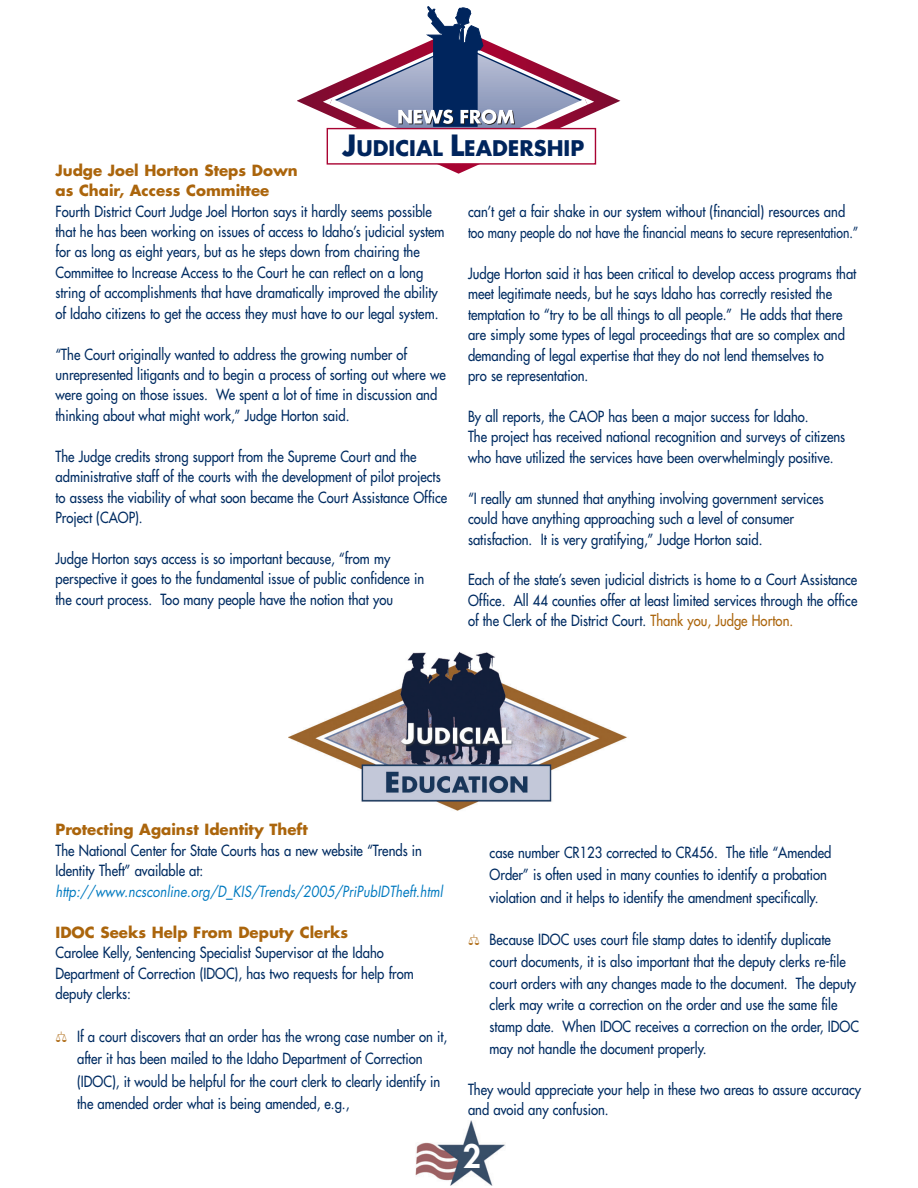
<style>
.page{position:relative;width:918px;height:1188px;background:#fff}
.page>*{position:absolute;margin:0;border:0;box-sizing:border-box;transform-origin:0 0}
.t1{font:800 31.5px "Futura";color:#fff}
.t2{font:700 21px "Futura";color:#00255d}
.t3{font:15px/20.4px "Futura";color:#002c62;scale:.87 1}
.t4{font:700 15px/20.1px "Futura";color:#ab650c}
.t5{font:15px "Futura";color:#007ac0;scale:.87 1}
.s1{font-size:28.5px}
.s2{color:#ab650c}
</style>
<div class="page">
<img style="left:415px;top:1121px;width:90px;height:64px">
<svg style="left:297px;top:89px;width:323px;height:85px"></svg>
<svg style="left:327px;top:128px;width:269px;height:37px"></svg>
<svg style="left:323px;top:6px;width:271px;height:158px"></svg>
<img style="left:288px;top:651px;width:339px;height:160px">
<h2 class="t2" style="left:343px;top:139px;width:243px"><span class="s1">J</span>UDICIAL <span class="s1">L</span>EADERSHIP</h2>
<p class="t4" style="left:56px;top:162px;width:244px">Judge Joel Horton Steps Down as Chair, Access Committee</p>
<p class="t3" style="left:56px;top:202px;width:449px">Fourth District Court Judge Joel Horton says it hardly seems possible that he has been working on issues of access to Idaho’s judicial system for as long as eight years, but as he steps down from chairing the Committee to Increase Access to the Court he can reflect on a long string of accomplishments that have dramatically improved the ability of Idaho citizens to get the access they must have to our legal system.</p>
<p class="t3" style="left:56px;top:345px;width:450px">“The Court originally wanted to address the growing number of unrepresented litigants and to begin a process of sorting out where we were going on those issues. We spent a lot of time in discussion and thinking about what might work,” Judge Horton said.</p>
<p class="t3" style="left:56px;top:447px;width:452px">The Judge credits strong support from the Supreme Court and the administrative staff of the courts with the development of pilot projects to assess the viability of what soon became the Court Assistance Office Project (CAOP).</p>
<p class="t3" style="left:56px;top:549px;width:425px">Judge Horton says access is so important because, “from my perspective it goes to the fundamental issue of public confidence in the court process. Too many people have the notion that you</p>
<p class="t3" style="left:468px;top:203px;width:450px">can’t get a fair shake in our system without (financial) resources and too many people do not have the financial means to secure representation.”</p>
<p class="t3" style="left:468px;top:264px;width:448px">Judge Horton said it has been critical to develop access programs that meet legitimate needs, but he says Idaho has correctly resisted the temptation to “try to be all things to all people.” He adds that there are simply some types of legal proceedings that are so complex and demanding of legal expertise that they do not lend themselves to<br>pro se representation.</p>
<p class="t3" style="left:468px;top:407px;width:435px">By all reports, the CAOP has been a major success for Idaho.<br>The project has received national recognition and surveys of citizens who have utilized the services have been overwhelmingly positive.</p>
<p class="t3" style="left:468px;top:489px;width:410px">“I really am stunned that anything involving government services could have anything approaching such a level of consumer satisfaction. It is very gratifying,” Judge Horton said.</p>
<p class="t3" style="left:468px;top:571px;width:449px;text-align:justify">Each of the state’s seven judicial districts is home to a Court Assistance Office. All 44 counties offer at least limited services through the office of the Clerk of the District Court. <span class="s2">Thank you, Judge Horton.</span></p>
<p class="t4" style="left:56px;top:821px;width:254px">Protecting Against Identity Theft</p>
<p class="t3" style="left:56px;top:841px;width:423px">The National Center for State Courts has a new website “Trends in<br>Identity Theft” available at:</p>
<p class="t5" style="left:56px;top:884px;width:449px">http://www.ncsconline.org/D_KIS/Trends/2005/PriPubIDTheft.html</p>
<p class="t4" style="left:56px;top:923px;width:294px">IDOC Seeks Help From Deputy Clerks</p>
<p class="t3" style="left:56px;top:943px;width:413px">Carolee Kelly, Sentencing Specialist Supervisor at the Idaho<br>Department of Correction (IDOC), has two requests for help from deputy clerks:</p>
<p class="t3" style="left:77px;top:1026px;width:427px;line-height:22.5px">If a court discovers that an order has the wrong case number on it, after it has been mailed to the Idaho Department of Correction (IDOC), it would be helpful for the court clerk to clearly identify in the amended order what is being amended, e.g.,</p>
<p class="t3" style="left:490px;top:842px;width:394px;line-height:22.5px">case number CR123 corrected to CR456. The title “Amended<br>Order” is often used in many counties to identify a probation violation and it helps to identify the amendment specifically.</p>
<p class="t3" style="left:490px;top:930px;width:426px;line-height:21.8px">Because IDOC uses court file stamp dates to identify duplicate court documents, it is also important that the deputy clerks re-file court orders with any changes made to the document. The deputy clerk may write a correction on the order and use the same file stamp date. When IDOC receives a correction on the order, IDOC may not handle the document properly.</p>
<p class="t3" style="left:468px;top:1080px;width:453px">They would appreciate your help in these two areas to assure accuracy and avoid any confusion.</p>
<h1 class="t1" style="left:463px;top:1141px;width:20px">2</h1>
</div>
